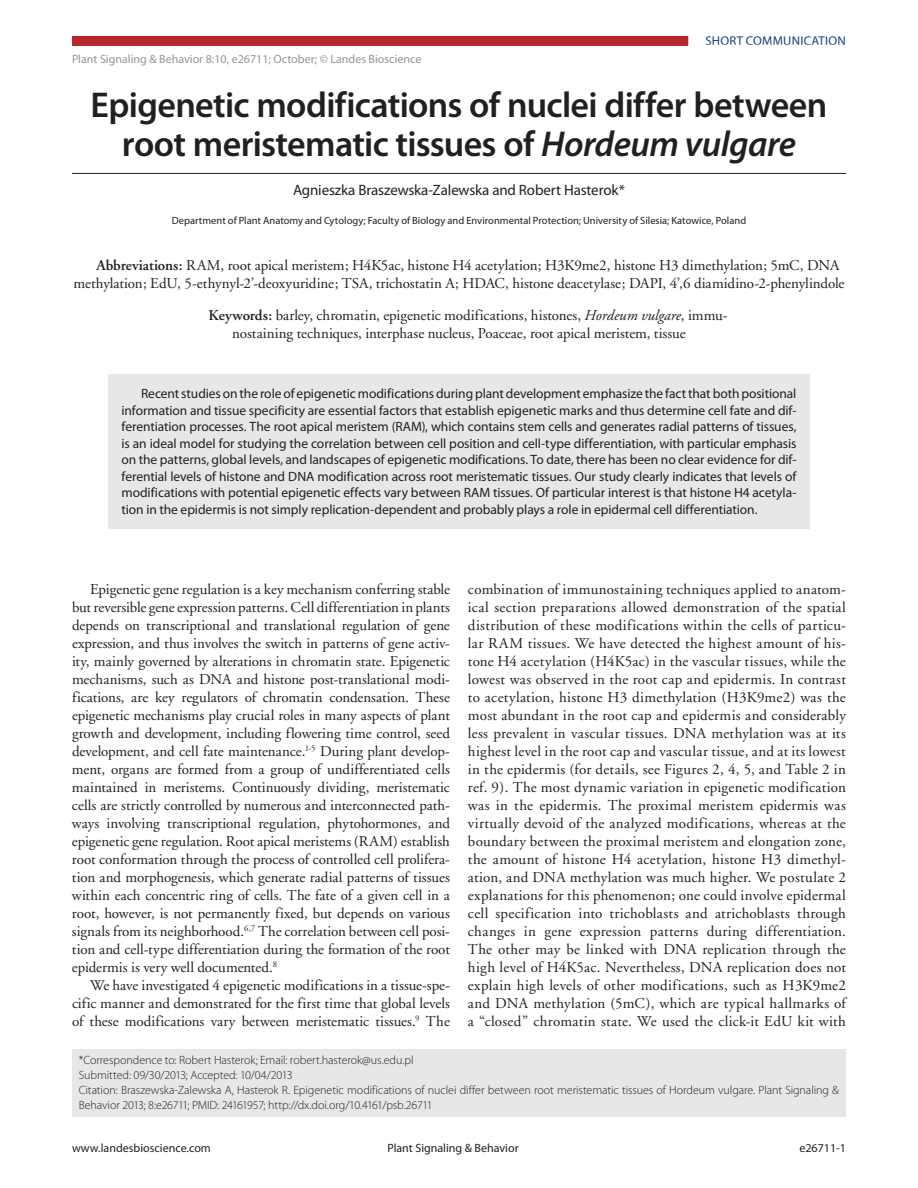
<style>
.page{position:relative;width:918px;height:1188px;background:#fff}
.page>*{position:absolute;margin:0;border:0;box-sizing:border-box;transform-origin:0 0}
.t1{font:600 36px/39px "Myriad Pro";letter-spacing:-.02em;color:#231f20;text-align:center}
.t2{font:15px/18px "Adobe Garamond";color:#231f20;text-align:justify}
.t3{font:15px "Myriad Pro";letter-spacing:-.01em;color:#231f20}
.t4{font:13.5px/16.5px "Myriad Pro";letter-spacing:-.005em;color:#231f20;text-align:justify}
.t5{font:12.75px "Myriad Pro";letter-spacing:.02em;color:#193f7c}
.t6{font:300 12px/15px "Myriad Pro";letter-spacing:-.005em;color:#231f20}
.t7{font:12px "Myriad Pro";color:#939598}
.t8{font:12px "Myriad Pro";color:#231f20}
.t9{font:10.5px "Myriad Pro";letter-spacing:.005em;color:#231f20}
.s1{font-style:italic}
.s2{font-weight:600}
</style>
<div class="page">
<div style="left:72px;top:36px;width:774px;height:10px;background:#b7262b"></div>
<div style="left:688px;top:36px;width:158px;height:10px;background:#fff"></div>
<div style="left:72px;top:1049px;width:774px;height:68px;background:#e6e7e9"></div>
<hr style="left:72px;top:173px;width:774px;height:1px;background:#231f20">
<div style="left:108px;top:375px;width:702px;height:154px;background:#e6e7e9"></div>
<p class="t7" style="left:72px;top:52px;width:351px">Plant Signaling &amp; Behavior 8:10, e26711; October; © Landes Bioscience</p>
<p class="t5" style="left:705px;top:33px;width:142px">short communication</p>
<h1 class="t1" style="left:91px;top:85px;width:738px">Epigenetic modifications of nuclei differ between root meristematic tissues of <span class="s1">Hordeum vulgare</span></h1>
<p class="t3" style="left:293px;top:181px;width:333px">Agnieszka Braszewska-Zalewska and Robert Hasterok*</p>
<p class="t9" style="left:172px;top:214px;width:576px">Department of Plant Anatomy and Cytology; Faculty of Biology and Environmental Protection; University of Silesia; Katowice, Poland</p>
<p class="t2" style="left:74px;top:257px;width:772px;text-indent:23px"><span class="s2">Abbreviations:</span> RAM, root apical meristem; H4K5ac, histone H4 acetylation; H3K9me2, histone H3 dimethylation; 5mC, DNA methylation; EdU, 5-ethynyl-2’-deoxyuridine; TSA, trichostatin A; HDAC, histone deacetylase; DAPI, 4’,6 diamidino-2-phenylindole</p>
<p class="t2" style="left:232px;top:306px;width:497px;text-indent:-24px"><span class="s2">Keywords:</span> barley, chromatin, epigenetic modifications, histones, <span class="s1">Hordeum vulgare</span>, immu&shy;nostaining techniques, interphase nucleus, Poaceae, root apical meristem, tissue</p>
<p class="t4" style="left:121px;top:385px;width:676px;text-indent:20px">Recent studies on the role of epigenetic modifications during plant development emphasize the fact that both positional information and tissue specificity are essential factors that establish epigenetic marks and thus determine cell fate and dif&shy;ferentiation processes. The root apical meristem (RAM</p>
<p class="t4" style="left:121px;top:418px;width:677px;text-indent:300px">), which contains stem cells and generates radial patterns of tissues, is an ideal model for studying the correlation between cell position and cell-type differentiation, with particular emphasis on the patterns, global levels, and landscapes of epigenetic modifications. To date, there has been no clear evidence for dif&shy;ferential levels of histone and DNA modification across root meristematic tissues. Our study clearly indicates that levels of modifications with potential epigenetic effects vary between RAM</p>
<p class="t4" style="left:121px;top:484px;width:676px;text-indent:372px">tissues. Of particular interest is that histone H4 acetyla&shy;tion in the epidermis is not simply replication-dependent and probably plays a role in epidermal cell differentiation.</p>
<p class="t2" style="left:72px;top:581px;width:380px;text-indent:18px">Epigenetic gene regulation is a key mechanism conferring stable but reversible gene expression patterns. Cell differentiation in plants depends on transcriptional and translational regulation of gene expression, and thus involves the switch in patterns of gene activ&shy;ity, mainly governed by alterations in chromatin state. Epigenetic mechanisms, such as DNA and histone post-translational modi&shy;fications, are key regulators of chromatin condensation. These epigenetic mechanisms play crucial roles in many aspects of plant growth and development, including flowering time control, seed development, and cell fate maintenance.<sup>1-5</sup> During plant develop&shy;ment, organs are formed from a group of undifferentiated cells maintained in meristems. Continuously dividing, meristematic cells are strictly controlled by numerous and interconnected path&shy;ways involving transcriptional regulation, phytohormones, and epigenetic gene regulation. Root apical meristems (RAM) establish root conformation through the process of controlled cell prolifera&shy;tion and morphogenesis, which generate radial patterns of tissues within each concentric ring of cells. The fate of a given cell in a root, however, is not permanently fixed, but depends on various signals from its neighborhood.<sup>6,7</sup> The correlation between cell posi&shy;tion and cell-type differentiation during the formation of the root epidermis is very well documented.<sup>8</sup></p>
<p class="t2" style="left:72px;top:977px;width:379px;text-indent:18px">We have investigated 4 epigenetic modifications in a tissue-spe&shy;cific manner and demonstrated for the first time that global levels of these modifications vary between meristematic tissues.<sup>9</sup> The</p>
<p class="t2" style="left:468px;top:581px;width:380px">combination of immunostaining techniques applied to anatom&shy;ical section preparations allowed demonstration of the spatial distribution of these modifications within the cells of particu&shy;lar RAM tissues. We have detected the highest amount of his&shy;tone H4 acetylation (H4K5ac) in the vascular tissues, while the lowest was observed in the root cap and epidermis. In contrast to acetylation, histone H3 dimethylation (H3K9me2) was the most abundant in the root cap and epidermis and considerably less prevalent in vascular tissues. DNA methylation was at its highest level in the root cap and vascular tissue, and at its lowest in the epidermis (for details, see Figures 2, 4, 5, and Table 2 in ref. 9). The most dynamic variation in epigenetic modification was in the epidermis. The proximal meristem epidermis was virtually devoid of the analyzed modifications, whereas at the boundary between the proximal meristem and elongation zone, the amount of histone H4 acetylation, histone H3 dimethyl&shy;ation, and DNA methylation was much higher. We postulate 2 explanations for this phenomenon; one could involve epidermal cell specification into trichoblasts and atrichoblasts through changes in gene expression patterns during differentiation.<br>The other may be linked with DNA replication through the high level of H4K5ac. Nevertheless, DNA replication does not explain high levels of other modifications, such as H3K9me2 and DNA methylation (5mC), which are typical hallmarks of a “closed” chromatin state. We used the click-it EdU kit with</p>
<p class="t6" style="left:79px;top:1053px;width:762px">*Correspondence to: Robert Hasterok; Email: robert.hasterok@us.edu.pl<br>Submitted: 09/30/2013; Accepted: 10/04/2013<br>Citation: Braszewska-Zalewska A, Hasterok R. Epigenetic modifications of nuclei differ between root meristematic tissues of Hordeum vulgare. Plant Signaling &amp; Behavior 2013; 8:e26711; PMID: 24161957; http://dx.doi.org/10.4161/psb.26711</p>
<p class="t8" style="left:72px;top:1141px;width:140px">www.landesbioscience.com</p>
<p class="t8" style="left:387px;top:1141px;width:133px">Plant Signaling &amp; Behavior</p>
<p class="t8" style="left:799px;top:1141px;width:48px">e26711-1</p>
</div>
